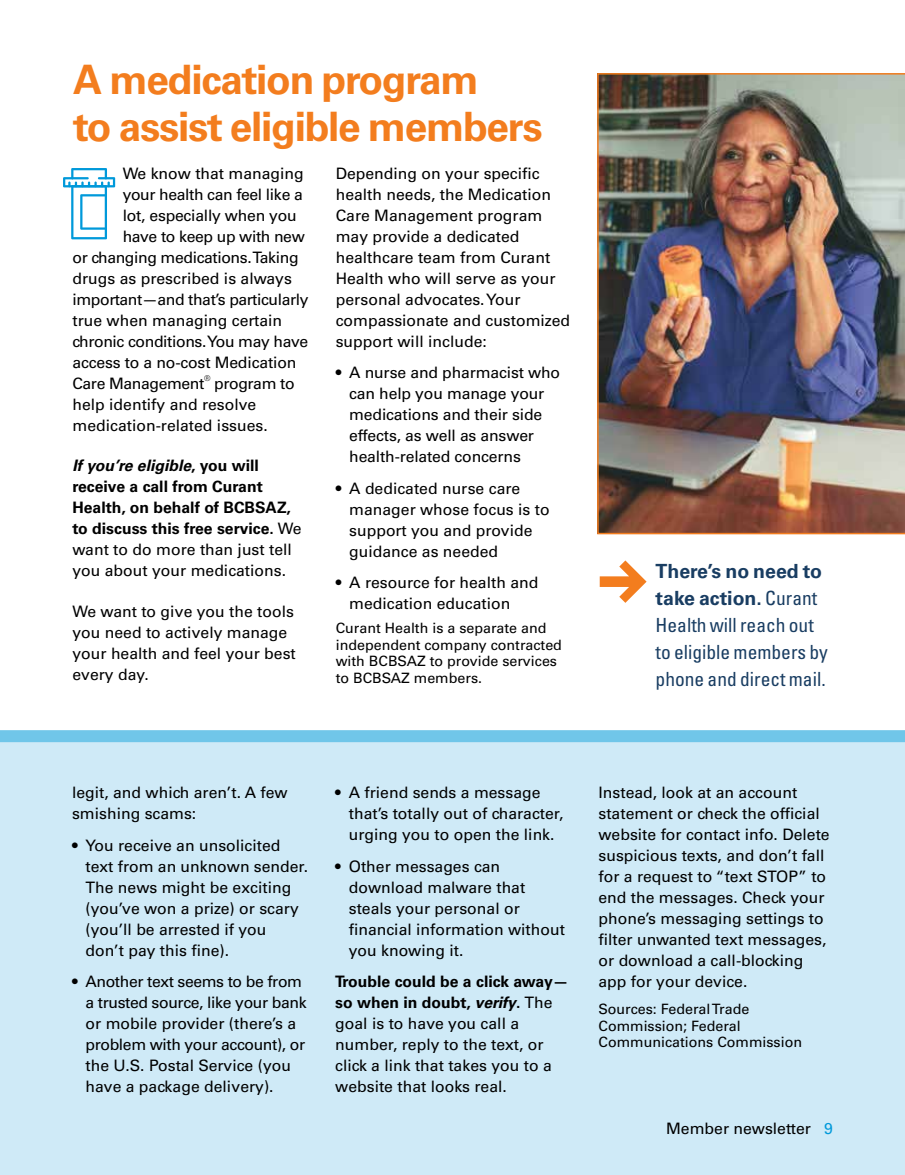
<style>
.page{position:relative;width:905px;height:1175px;background:#fff}
.page>*{position:absolute;margin:0;border:0;box-sizing:border-box;transform-origin:0 0}
.t1{font:700 40.5px/46.5px "Univers LT Std";letter-spacing:-.03em;color:#f37d1e}
.t2{font:condensed 19.5px/27px "Univers LT Std";color:#193d62}
.t3{font:15.75px/21px "Univers LT Std";color:#000}
.t4{font:15.75px/21px "Univers LT Std";letter-spacing:-.025em;color:#000}
.t5{font:700 15.75px/21px "Univers LT Std";color:#000}
.t6{font:14.25px/16.5px "Univers LT Std";color:#000}
.t7{font:7.8px "Univers LT Std";color:#000}
.s1{font-style:italic}
.s2{font-weight:400}
.s3{font-weight:700;font-stretch:normal}
.s4{font-weight:700}
.s5{font-weight:700;font-style:italic}
.s6{color:#0099da}
</style>
<div class="page">
<div style="left:0;top:734px;width:904px;height:440px;background:#cfeaf7"></div>
<div style="left:0;top:730px;width:904px;height:12px;background:#70c6e9"></div>
<svg style="left:63px;top:168px;width:52px;height:71px"></svg>
<img style="left:597px;top:73px;width:307px;height:461px">
<svg style="left:599px;top:560px;width:47px;height:43px"></svg>
<h3 class="t1" style="left:73px;top:57px;width:471px">A medication program<br>to assist eligible members</h3>
<p class="t3" style="left:123px;top:163px;width:183px">We know that managing</p>
<p class="t4" style="left:123px;top:184px;width:182px">your health can feel like a</p>
<p class="t3" style="left:123px;top:205px;width:175px">lot, especially when you</p>
<p class="t4" style="left:123px;top:225px;width:184px">have to keep up with new</p>
<p class="t4" style="left:72px;top:246px;width:228px">or changing medications. Taking</p>
<p class="t3" style="left:72px;top:267px;width:221px">drugs as prescribed is always</p>
<p class="t4" style="left:72px;top:288px;width:238px">important—and that’s particularly</p>
<p class="t3" style="left:72px;top:309px;width:211px">true when managing certain</p>
<p class="t4" style="left:72px;top:330px;width:237px">chronic conditions. You may have</p>
<p class="t3" style="left:72px;top:351px;width:225px">access to a no-cost Medication</p>
<p class="t4" style="left:72px;top:372px;width:133px">Care Management</p>
<p class="t7" style="left:204px;top:373px;width:8px">®</p>
<p class="t3" style="left:336px;top:162px;width:236px">Depending on your specific health needs, the Medication<br>Care Management program may provide a dedicated healthcare team from Curant<br>Health who will serve as your personal advocates. Your compassionate and customized support will include:</p>
<p class="t3" style="left:349px;top:362px;width:212px;text-indent:-13px">• A nurse and pharmacist who can help you manage your medications and their side effects, as well as answer health-related concerns</p>
<p class="t3" style="left:349px;top:477px;width:202px;text-indent:-13px">• A dedicated nurse care manager whose focus is to support you and provide guidance as needed</p>
<p class="t3" style="left:349px;top:572px;width:191px;text-indent:-13px">• A resource for health and medication education</p>
<p class="t6" style="left:336px;top:620px;width:228px">Curant Health is a separate and independent company contracted with BCBSAZ to provide services to BCBSAZ members.</p>
<p class="t3" style="left:72px;top:373px;width:224px;text-indent:142px">program to help identify and resolve medication-related issues.</p>
<p class="t5" style="left:72px;top:455px;width:231px"><span class="s1">If you’re eligible</span>, you will receive a call from Curant<br>Health, on behalf of BCBSAZ, to discuss this free service. <span class="s2">We want to do more than just tell you about your medications.</span></p>
<p class="t3" style="left:72px;top:600px;width:225px">We want to give you the tools you need to actively manage your health and feel your best every day.</p>
<p class="t2" style="left:655px;top:557px;width:174px"><span class="s3">There’s no need to take action.</span> Curant<br>Health will reach out to eligible members by phone and direct mail.</p>
<p class="t3" style="left:72px;top:782px;width:217px">legit, and which aren’t. A few smishing scams:</p>
<p class="t3" style="left:85px;top:835px;width:224px;text-indent:-13px">• You receive an unsolicited text from an unknown sender.<br>The news might be exciting (you’ve won a prize) or scary (you’ll be arrested if you don’t pay this fine).</p>
<p class="t4" style="left:85px;top:971px;width:222px;text-indent:-13px">• Another text seems to be from a trusted source, like your bank or mobile provider (there’s a problem with your account), or the U.S. Postal Service (you have a package delivery).</p>
<p class="t3" style="left:349px;top:782px;width:216px;text-indent:-13px">• A friend sends a message that’s totally out of character, urging you to open the link.</p>
<p class="t3" style="left:349px;top:855px;width:218px;text-indent:-13px">• Other messages can download malware that steals your personal or financial information without you knowing it.</p>
<p class="t3" style="left:335px;top:971px;width:235px"><span class="s4">Trouble could be a click away— so when in doubt,</span> <span class="s5">verify</span><span class="s4">.</span> The goal is to have you call a number, reply to the text, or click a link that takes you to a website that looks real.</p>
<p class="t3" style="left:598px;top:782px;width:233px">Instead, look at an account statement or check the official website for contact info. Delete suspicious texts, and don’t fall for a request to “text STOP” to end the messages. Check your phone’s messaging settings to filter unwanted text messages, or download a call-blocking app for your device.</p>
<p class="t6" style="left:598px;top:1001px;width:205px">Sources: Federal Trade<br>Commission; Federal<br>Communications Commission</p>
<p class="t3" style="left:666px;top:1118px;width:168px">Member newsletter <span class="s6">9</span></p>
</div>
